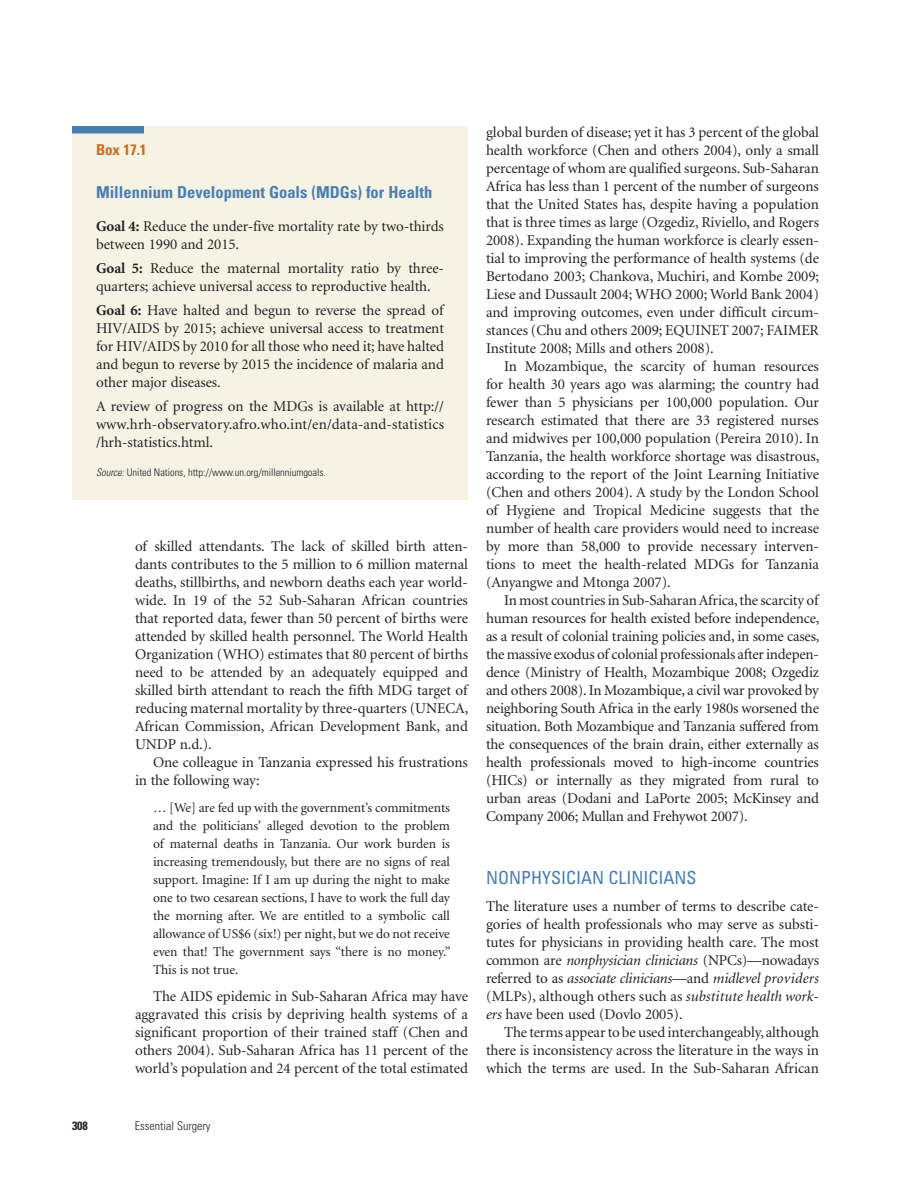
<style>
.page{position:relative;width:918px;height:1188px;background:#fff}
.page>*{position:absolute;margin:0;border:0;box-sizing:border-box;transform-origin:0 0}
.A_head{font:condensed 18px "Univers";color:#497eb2}
.Box_title{font:700 condensed 16.5px "Univers";color:#497eb2}
.Body_text_next{font:15px/18px "Minion";letter-spacing:-.005em;color:#231f20;text-align:justify}
.Box_text{font:15px/18px "Minion";letter-spacing:-.005em;color:#231f20}
.Body_text_first{font:15px/18px "Minion";color:#231f20;text-align:justify}
.Box_number{font:700 condensed 15px "Univers";color:#ca6b21}
.Extract{font:13.5px/18px "Minion";letter-spacing:-.005em;color:#231f20;text-align:justify}
.t1{font:300 condensed 12px "Univers";color:#231f20}
.t2{font:700 condensed 12px "Univers";color:#231f20}
.Box_sourceline_witho{font:300 condensed 10.5px "Univers";letter-spacing:-.005em;color:#231f20}
.s1{font-weight:700}
.s2{font-style:italic}
</style>
<div class="page">
<div style="left:72px;top:126px;width:396px;height:374px;background:#f6f3e5"></div>
<div style="left:72px;top:126px;width:72px;height:8px;background:#497eb2"></div>
<p class="Box_number" style="left:96px;top:140px;width:52px">Box 17.1</p>
<p class="Box_title" style="left:96px;top:182px;width:338px">Millennium Development Goals (MDGs) for Health</p>
<p class="Box_text" style="left:96px;top:218px;width:349px"><span class="s1">Goal 4:</span> Reduce the under-five mortality rate by two-thirds between 1990 and 2015.</p>
<p class="Box_text" style="left:96px;top:260px;width:350px"><span class="s1">Goal 5:</span> Reduce the maternal mortality ratio by three&shy;quarters; achieve universal access to reproductive health.</p>
<p class="Box_text" style="left:96px;top:302px;width:350px;text-align:justify"><span class="s1">Goal 6:</span> Have halted and begun to reverse the spread of HIV/AIDS by 2015; achieve universal access to treatment for HIV/AIDS by 2010 for all those who need it; have halted and begun to reverse by 2015 the incidence of malaria and other major diseases.</p>
<p class="Box_text" style="left:96px;top:398px;width:350px;text-align:justify">A review of progress on the MDGs is available at http:// www.hrh-observatory.afro.who.int/en/data-and-statistics /hrh-statistics.html.</p>
<p class="Box_sourceline_witho" style="left:96px;top:465px;width:231px"><span class="s2">Source:</span> United Nations, http://www.un.org/millenniumgoals.</p>
<p class="Body_text_next" style="left:135px;top:538px;width:335px">of skilled attendants. The lack of skilled birth atten&shy;dants contributes to the 5 million to 6 million maternal deaths, stillbirths, and newborn deaths each year world&shy;wide. In 19 of the 52 Sub-Saharan African countries that reported data, fewer than 50 percent of births were attended by skilled health personnel. The World Health Organization (WHO) estimates that 80 percent of births need to be attended by an adequately equipped and skilled birth attendant to reach the fifth MDG target of reducing maternal mortality by three-quarters (UNECA, African Commission, African Development Bank, and UNDP n.d.).</p>
<p class="Body_text_next" style="left:135px;top:754px;width:334px;text-indent:18px">One colleague in Tanzania expressed his frustrations in the following way:</p>
<p class="Extract" style="left:153px;top:799px;width:299px">… [We] are fed up with the government’s commitments and the politicians’ alleged devotion to the problem of maternal deaths in Tanzania. Our work burden is increasing tremendously, but there are no signs of real support. Imagine: If I am up during the night to make one to two cesarean sections, I have to work the full day the morning after. We are entitled to a symbolic call allowance of US$6 (six!) per night, but we do not receive even that! The government says “there is no money.” This is not true.</p>
<p class="Body_text_next" style="left:135px;top:988px;width:335px;text-indent:18px">The AIDS epidemic in Sub-Saharan Africa may have aggravated this crisis by depriving health systems of a significant proportion of their trained staff (Chen and others 2004). Sub-Saharan Africa has 11 percent of the world’s population and 24 percent of the total estimated</p>
<p class="Body_text_next" style="left:486px;top:124px;width:335px">global burden of disease; yet it has 3 percent of the global health workforce (Chen and others 2004), only a small percentage of whom are qualified surgeons. Sub-Saharan Africa has less than 1 percent of the number of surgeons that the United States has, despite having a population that is three times as large (Ozgediz, Riviello, and Rogers 2008). Expanding the human workforce is clearly essen&shy;tial to improving the performance of health systems (de Bertodano 2003; Chankova, Muchiri, and Kombe 2009; Liese and Dussault 2004; WHO 2000; World Bank 2004) and improving outcomes, even under difficult circum&shy;stances (Chu and others 2009; EQUINET 2007; FAIMER Institute 2008; Mills and others 2008).</p>
<p class="Body_text_next" style="left:486px;top:358px;width:335px;text-indent:18px">In Mozambique, the scarcity of human resources for health 30 years ago was alarming; the country had fewer than 5 physicians per 100,000 population. Our research estimated that there are 33 registered nurses and midwives per 100,000 population (Pereira 2010). In Tanzania, the health workforce shortage was disastrous, according to the report of the Joint Learning Initiative (Chen and others 2004). A study by the London School of Hygiene and Tropical Medicine suggests that the number of health care providers would need to increase by more than 58,000 to provide necessary interven&shy;tions to meet the health-related MDGs for Tanzania (Anyangwe and Mtonga 2007).</p>
<p class="Body_text_next" style="left:486px;top:592px;width:335px;text-indent:18px">In most countries in Sub-Saharan Africa, the scarcity of human resources for health existed before independence, as a result of colonial training policies and, in some cases, the massive exodus of colonial professionals after indepen&shy;dence (Ministry of Health, Mozambique 2008; Ozgediz and others 2008). In Mozambique, a civil war provoked by neighboring South Africa in the early 1980s worsened the situation. Both Mozambique and Tanzania suffered from the consequences of the brain drain, either externally as health professionals moved to high-income countries (HICs) or internally as they migrated from rural to urban areas (Dodani and LaPorte 2005; McKinsey and Company 2006; Mullan and Frehywot 2007).</p>
<p class="A_head" style="left:486px;top:866px;width:212px">NONPHYSICIAN CLINICIANS</p>
<p class="Body_text_first" style="left:486px;top:898px;width:335px">The literature uses a number of terms to describe cate&shy;gories of health professionals who may serve as substi&shy;tutes for physicians in providing health care. The most common are <span class="s2">nonphysician clinicians</span> (NPCs)—nowadays referred to as <span class="s2">associate clinicians</span>—and <span class="s2">midlevel providers </span>(MLPs), although others such as <span class="s2">substitute health work&shy;ers</span> have been used (Dovlo 2005).</p>
<p class="Body_text_next" style="left:486px;top:1024px;width:335px;text-indent:18px">The terms appear to be used interchangeably, although there is inconsistency across the literature in the ways in which the terms are used. In the Sub-Saharan African</p>
<p class="t2" style="left:72px;top:1119px;width:17px">308</p>
<p class="t1" style="left:135px;top:1119px;width:77px">Essential Surgery</p>
</div>
